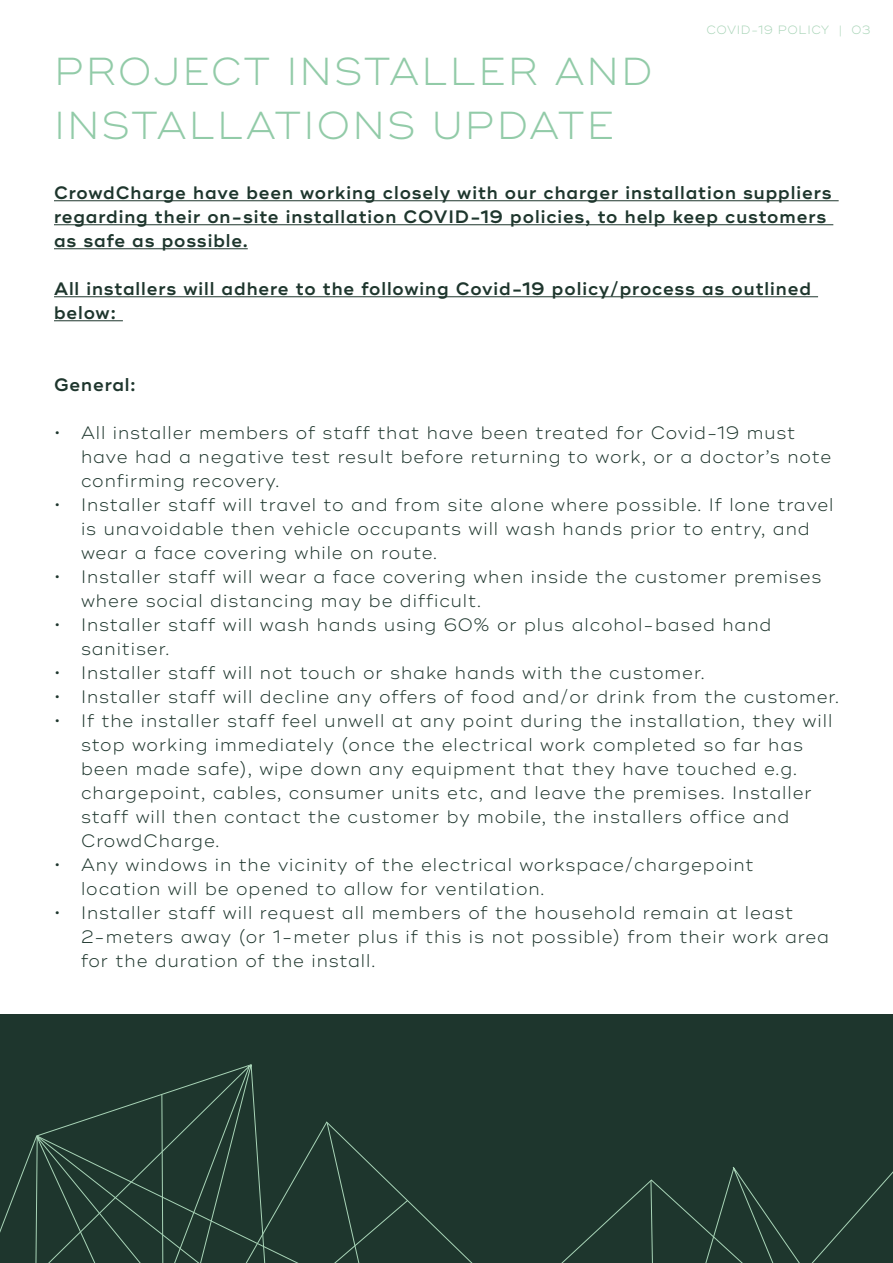
<style>
.page{position:relative;width:893px;height:1263px;background:#fff}
.page>*{position:absolute;margin:0;border:0;box-sizing:border-box;transform-origin:0 0}
.t1{font:300 39px/54px "Ridley Grotesk";letter-spacing:.05em;color:#92cba8}
.t2{font:300 18px/24px "Ridley Grotesk";letter-spacing:.05em;color:#1e362d}
.t3{font:600 18px/24px "Ridley Grotesk";letter-spacing:.05em;color:#1e362d}
.t4{font:300 12px "Ridley Grotesk";letter-spacing:.05em;color:#a8d4b7}
</style>
<div class="page">
<div style="left:0;top:1014px;width:893px;height:249px;background:#1e362d"></div>
<svg style="left:765px;top:1171px;width:128px;height:92px"></svg>
<svg style="left:409px;top:1167px;width:356px;height:96px"></svg>
<svg style="left:650px;top:1180px;width:4px;height:83px"></svg>
<svg style="left:252px;top:1093px;width:157px;height:170px"></svg>
<svg style="left:24px;top:1064px;width:228px;height:199px"></svg>
<hr style="left:54px;top:200px;width:785px;height:1px;background:#1e362d">
<hr style="left:54px;top:224px;width:779px;height:1px;background:#1e362d">
<hr style="left:54px;top:248px;width:194px;height:1px;background:#1e362d">
<hr style="left:54px;top:296px;width:764px;height:1px;background:#1e362d">
<hr style="left:54px;top:320px;width:69px;height:1px;background:#1e362d">
<h1 class="t1" style="left:54px;top:46px;width:600px">PROJECT INSTALLER AND<br>INSTALLATIONS UPDATE</h1>
<p class="t4" style="left:706px;top:23px;width:165px">COVID-19 POLICY | 03</p>
<p class="t3" style="left:54px;top:181px;width:779px">CrowdCharge have been working closely with our charger installation suppliers regarding their on-site installation COVID-19 policies, to help keep customers as safe as possible.</p>
<p class="t3" style="left:54px;top:277px;width:758px">All installers will adhere to the following Covid-19 policy/process as outlined below:</p>
<p class="t3" style="left:54px;top:373px;width:83px">General:</p>
<p class="t2" style="left:81px;top:421px;width:752px;text-indent:-27px">• All installer members of staff that have been treated for Covid-19 must have had a negative test result before returning to work, or a doctor’s note confirming recovery.</p>
<p class="t2" style="left:81px;top:493px;width:754px;text-indent:-27px">• Installer staff will travel to and from site alone where possible. If lone travel is unavoidable then vehicle occupants will wash hands prior to entry, and wear a face covering while on route.</p>
<p class="t2" style="left:81px;top:565px;width:742px;text-indent:-27px">• Installer staff will wear a face covering when inside the customer premises where social distancing may be difficult.</p>
<p class="t2" style="left:81px;top:613px;width:692px;text-indent:-27px">• Installer staff will wash hands using 60% or plus alcohol-based hand sanitiser.</p>
<p class="t2" style="left:54px;top:661px;width:652px">• Installer staff will not touch or shake hands with the customer.</p>
<p class="t2" style="left:54px;top:685px;width:786px">• Installer staff will decline any offers of food and/or drink from the customer.</p>
<p class="t2" style="left:81px;top:709px;width:753px;text-indent:-27px">• If the installer staff feel unwell at any point during the installation, they will stop working immediately (once the electrical work completed so far has been made safe), wipe down any equipment that they have touched e.g. chargepoint, cables, consumer units etc, and leave the premises. Installer staff will then contact the customer by mobile, the installers office and CrowdCharge.</p>
<p class="t2" style="left:81px;top:853px;width:674px;text-indent:-27px">• Any windows in the vicinity of the electrical workspace/chargepoint location will be opened to allow for ventilation.</p>
<p class="t2" style="left:81px;top:901px;width:750px;text-indent:-27px">• Installer staff will request all members of the household remain at least<br>2-meters away (or 1-meter plus if this is not possible) from their work area for the duration of the install.</p>
</div>
